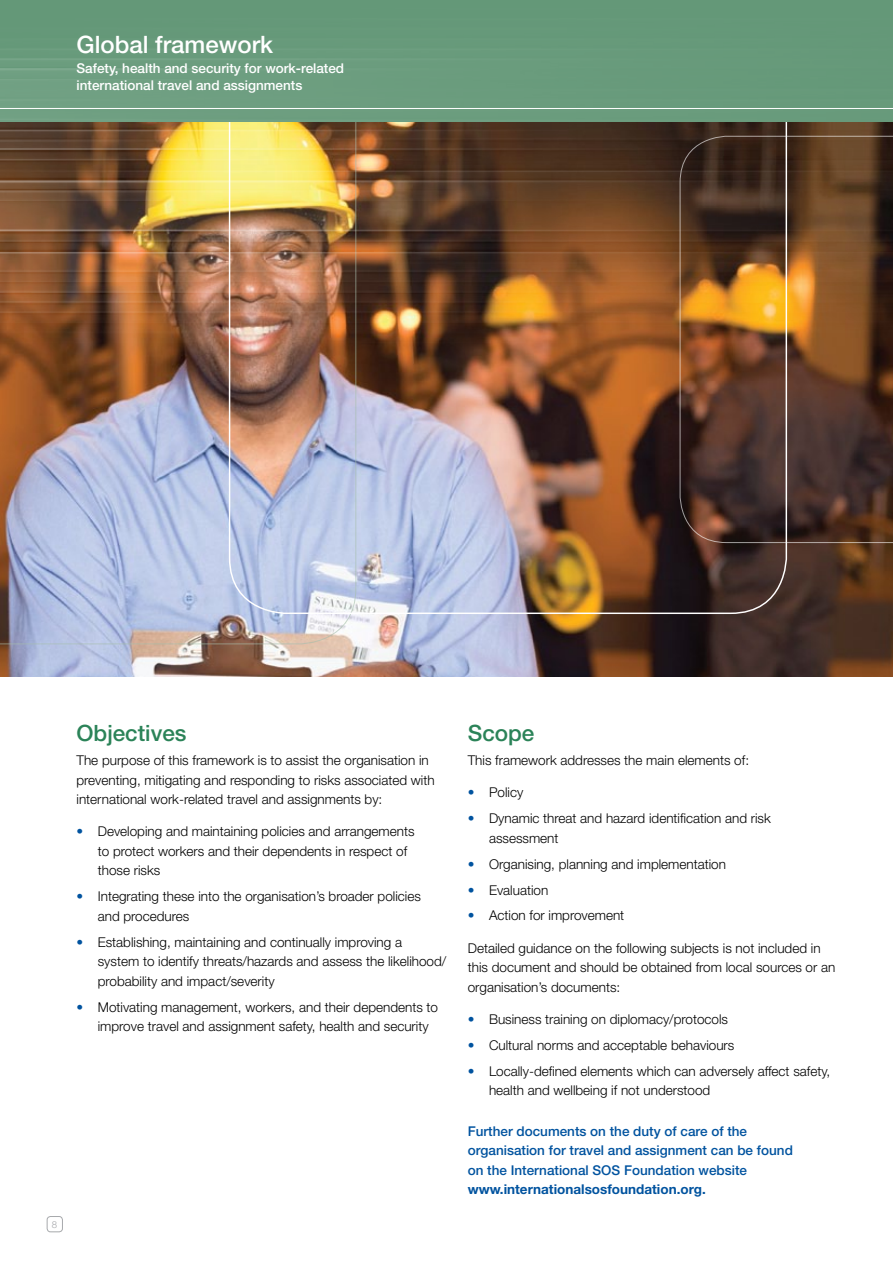
<style>
.page{position:relative;width:893px;height:1263px;background:#fff}
.page>*{position:absolute;margin:0;border:0;box-sizing:border-box;transform-origin:0 0}
.t1{font:500 24px "Helvetica Neue";color:#fff}
.t2{font:500 22.5px "Helvetica Neue";color:#2b8358}
.t3{font:300 13.5px/19.5px "Helvetica Neue";color:#000}
.t4{font:500 13.5px/19.5px "Helvetica Neue";color:#00539f}
.t5{font:500 13.5px/16.5px "Helvetica Neue";color:#fff}
.t6{font:700 13.5px "Helvetica Neue";color:#00539f}
.t7{font:300 9.6px "Helvetica Neue";color:#a7a9ac}
.s1{color:#00539f}
</style>
<div class="page">
<div style="left:47px;top:1216px;width:16px;height:16px;border:1px solid #a7a9ac;border-radius:3px"></div>
<img style="left:0;top:361px;width:893px;height:315px">
<svg style="left:679px;top:361px;width:214px;height:182px;background:#4f342a"></svg>
<img style="left:0;top:361px;width:357px;height:284px">
<img style="left:0;top:0;width:893px;height:361px">
<hr style="left:0;top:108px;width:893px;height:1px;background:#fff">
<h1 class="t1" style="left:77px;top:30px;width:198px">Global framework</h1>
<p class="t5" style="left:77px;top:60px;width:269px">Safety, health and security for work-related international travel and assignments</p>
<h2 class="t2" style="left:77px;top:720px;width:112px">Objectives</h2>
<p class="t3" style="left:77px;top:750px;width:360px">The purpose of this framework is to assist the organisation in preventing, mitigating and responding to risks associated with international work-related travel and assignments by:</p>
<p class="t3" style="left:98px;top:821px;width:318px;text-indent:-21px"><span class="s1">•</span> Developing and maintaining policies and arrangements to protect workers and their dependents in respect of those risks</p>
<p class="t3" style="left:98px;top:886px;width:325px;text-indent:-21px"><span class="s1">•</span> Integrating these into the organisation’s broader policies and procedures</p>
<p class="t3" style="left:98px;top:932px;width:350px;text-indent:-21px"><span class="s1">•</span> Establishing, maintaining and continually improving a system to identify threats/hazards and assess the likelihood/ probability and impact/severity</p>
<p class="t3" style="left:98px;top:997px;width:342px;text-indent:-21px"><span class="s1">•</span> Motivating management, workers, and their dependents to improve travel and assignment safety, health and security</p>
<p class="t7" style="left:52px;top:1218px;width:7px">8</p>
<h2 class="t2" style="left:468px;top:720px;width:68px">Scope</h2>
<p class="t3" style="left:468px;top:750px;width:283px">This framework addresses the main elements of:</p>
<p class="t3" style="left:468px;top:782px;width:57px"><span class="s1">•</span> Policy</p>
<p class="t3" style="left:489px;top:808px;width:283px;text-indent:-21px"><span class="s1">•</span> Dynamic threat and hazard identification and risk assessment</p>
<p class="t3" style="left:468px;top:854px;width:260px"><span class="s1">•</span> Organising, planning and implementation</p>
<p class="t3" style="left:468px;top:880px;width:82px"><span class="s1">•</span> Evaluation</p>
<p class="t3" style="left:468px;top:905px;width:158px"><span class="s1">•</span> Action for improvement</p>
<p class="t3" style="left:468px;top:938px;width:369px">Detailed guidance on the following subjects is not included in this document and should be obtained from local sources or an organisation’s documents:</p>
<p class="t3" style="left:468px;top:1009px;width:262px"><span class="s1">•</span> Business training on diplomacy/protocols</p>
<p class="t3" style="left:468px;top:1035px;width:268px"><span class="s1">•</span> Cultural norms and acceptable behaviours</p>
<p class="t3" style="left:489px;top:1061px;width:343px;text-indent:-21px"><span class="s1">•</span> Locally-defined elements which can adversely affect safety, health and wellbeing if not understood</p>
<p class="t4" style="left:468px;top:1121px;width:327px">Further documents on the duty of care of the organisation for travel and assignment can be found on the International SOS Foundation website</p>
<p class="t6" style="left:468px;top:1181px;width:240px">www.internationalsosfoundation.org.</p>
</div>
